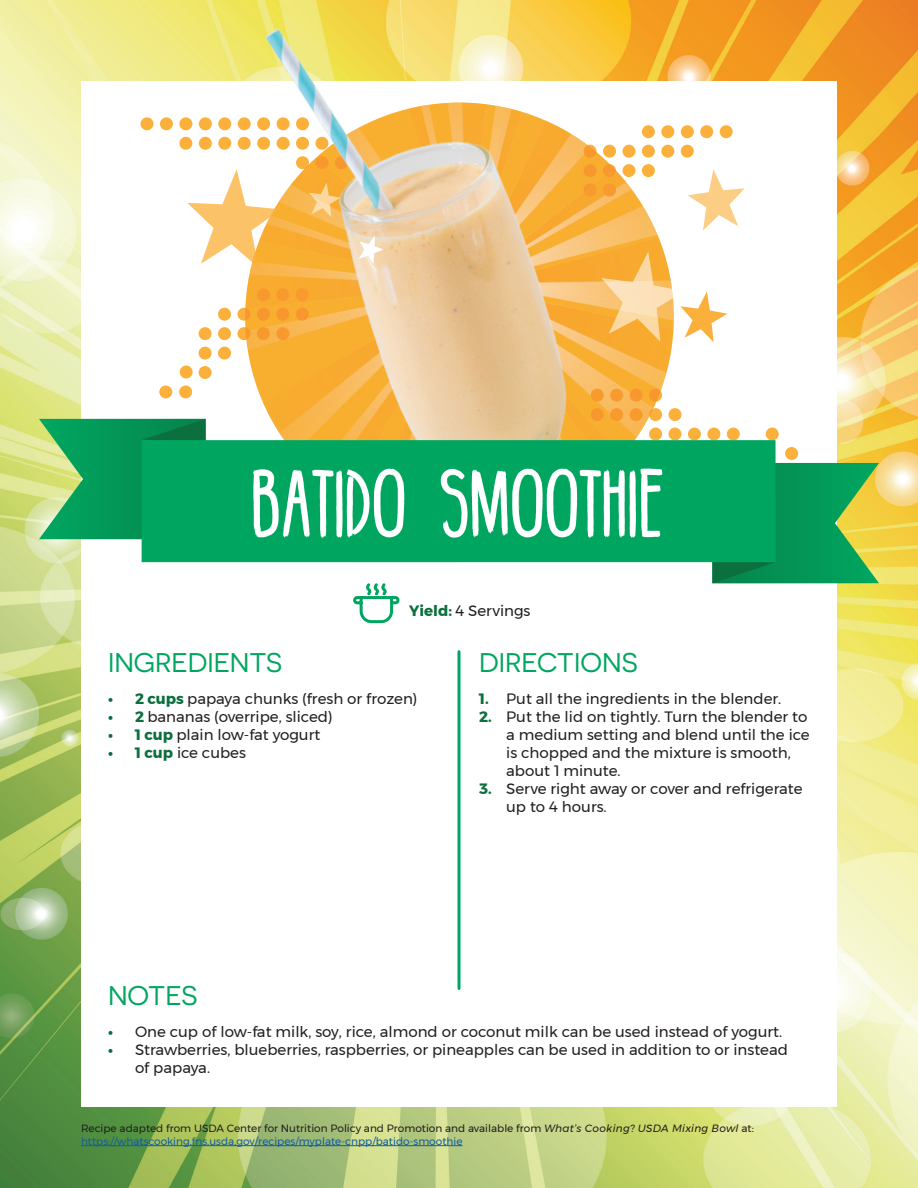
<style>
.page{position:relative;width:918px;height:1188px;background:#fff}
.page>*{position:absolute;margin:0;border:0;box-sizing:border-box;transform-origin:0 0}
.t1{font:69px "BELLABOO";color:#fff}
.t2{font:27px "Novecentosanswide";color:#00a660}
.t3{font:15px/18px "Montserrat";color:#231f20}
.t4{font:10.5px/12.6px "Montserrat";color:#231f20}
.s1{font-weight:700;color:#0b6f3e}
.s2{font-style:italic}
.s3{color:#135e9a}
</style>
<div class="page">
<img style="left:0;top:0;width:918px;height:1188px">
<div style="left:81px;top:81px;width:756px;height:1026px;background:#fff"></div>
<div style="left:669px;top:428px;width:12px;height:13px;background:#fbb03b;border-radius:50%"></div>
<div style="left:707px;top:428px;width:13px;height:13px;background:#fbb03b;border-radius:50%"></div>
<div style="left:669px;top:408px;width:12px;height:13px;background:#fbb03b;border-radius:50%"></div>
<div style="left:785px;top:447px;width:13px;height:13px;background:#fbb03b;border-radius:50%"></div>
<svg style="left:649px;top:389px;width:13px;height:13px"></svg>
<div style="left:649px;top:428px;width:13px;height:13px;background:#fbb03b;border-radius:50%"></div>
<div style="left:688px;top:428px;width:13px;height:13px;background:#fbb03b;border-radius:50%"></div>
<div style="left:727px;top:428px;width:13px;height:13px;background:#fbb03b;border-radius:50%"></div>
<div style="left:766px;top:428px;width:13px;height:13px;background:#fbb03b;border-radius:50%"></div>
<div style="left:649px;top:408px;width:13px;height:13px;background:#fbb03b;border-radius:50%"></div>
<div style="left:141px;top:117px;width:12px;height:13px;background:#fbb03b;border-radius:50%"></div>
<div style="left:179px;top:117px;width:13px;height:13px;background:#fbb03b;border-radius:50%"></div>
<div style="left:218px;top:117px;width:13px;height:13px;background:#fbb03b;border-radius:50%"></div>
<div style="left:179px;top:137px;width:13px;height:13px;background:#fbb03b;border-radius:50%"></div>
<div style="left:218px;top:137px;width:13px;height:13px;background:#fbb03b;border-radius:50%"></div>
<div style="left:160px;top:117px;width:13px;height:13px;background:#fbb03b;border-radius:50%"></div>
<div style="left:199px;top:117px;width:13px;height:13px;background:#fbb03b;border-radius:50%"></div>
<div style="left:238px;top:117px;width:13px;height:13px;background:#fbb03b;border-radius:50%"></div>
<div style="left:199px;top:137px;width:13px;height:13px;background:#fbb03b;border-radius:50%"></div>
<div style="left:238px;top:137px;width:13px;height:13px;background:#fbb03b;border-radius:50%"></div>
<div style="left:661px;top:145px;width:13px;height:13px;background:#fbb03b;border-radius:50%"></div>
<div style="left:681px;top:145px;width:13px;height:13px;background:#fbb03b;border-radius:50%"></div>
<div style="left:642px;top:145px;width:13px;height:13px;background:#fbb03b;border-radius:50%"></div>
<div style="left:661px;top:125px;width:13px;height:13px;background:#fbb03b;border-radius:50%"></div>
<div style="left:700px;top:125px;width:13px;height:13px;background:#fbb03b;border-radius:50%"></div>
<div style="left:681px;top:125px;width:13px;height:13px;background:#fbb03b;border-radius:50%"></div>
<div style="left:642px;top:125px;width:13px;height:13px;background:#fbb03b;border-radius:50%"></div>
<div style="left:642px;top:164px;width:13px;height:13px;background:#fbb03b;border-radius:50%"></div>
<div style="left:720px;top:125px;width:13px;height:13px;background:#fbb03b;border-radius:50%"></div>
<hr style="left:458px;top:652px;width:2px;height:336px;background:#00a660">
<div style="left:218px;top:327px;width:13px;height:13px;background:#fbb03b;border-radius:50%"></div>
<div style="left:218px;top:308px;width:13px;height:13px;background:#fbb03b;border-radius:50%"></div>
<div style="left:179px;top:385px;width:13px;height:13px;background:#fbb03b;border-radius:50%"></div>
<div style="left:159px;top:385px;width:13px;height:13px;background:#fbb03b;border-radius:50%"></div>
<div style="left:218px;top:347px;width:13px;height:13px;background:#fbb03b;border-radius:50%"></div>
<div style="left:199px;top:366px;width:13px;height:13px;background:#fbb03b;border-radius:50%"></div>
<div style="left:199px;top:327px;width:13px;height:13px;background:#fbb03b;border-radius:50%"></div>
<div style="left:199px;top:347px;width:13px;height:13px;background:#fbb03b;border-radius:50%"></div>
<div style="left:180px;top:366px;width:13px;height:12px;background:#fbb03b;border-radius:50%"></div>
<svg style="left:237px;top:327px;width:13px;height:13px"></svg>
<svg style="left:237px;top:308px;width:13px;height:13px"></svg>
<hr style="left:81px;top:1145px;width:382px;height:1px;background:#135e9a">
<svg style="left:353px;top:583px;width:47px;height:41px"></svg>
<img style="left:252px;top:18px;width:394px;height:422px">
<svg style="left:187px;top:169px;width:94px;height:99px"></svg>
<svg style="left:687px;top:169px;width:58px;height:62px"></svg>
<svg style="left:309px;top:183px;width:32px;height:34px"></svg>
<svg style="left:358px;top:235px;width:25px;height:29px"></svg>
<svg style="left:601px;top:252px;width:126px;height:90px"></svg>
<svg style="left:712px;top:463px;width:167px;height:120px;background:#30a253"></svg>
<svg style="left:39px;top:419px;width:167px;height:120px;background:#2da562"></svg>
<div style="left:142px;top:440px;width:634px;height:122px;background:#00a660"></div>
<h1 class="t1" style="left:250px;top:458px;width:416px">BATIDO SMOOTHIE</h1>
<p class="t3" style="left:409px;top:602px;width:123px"><span class="s1">Yield:</span> 4 Servings</p>
<h2 class="t2" style="left:108px;top:647px;width:176px">INGREDIENTS</h2>
<p class="t3" style="left:108px;top:689px;width:311px"><span class="s1">• 2 cups</span> papaya chunks (fresh or frozen)</p>
<p class="t3" style="left:108px;top:707px;width:226px"><span class="s1">• 2</span> bananas (overripe, sliced)</p>
<p class="t3" style="left:108px;top:725px;width:214px"><span class="s1">• 1 cup</span> plain low-fat yogurt</p>
<p class="t3" style="left:108px;top:743px;width:139px"><span class="s1">• 1 cup</span> ice cubes</p>
<h2 class="t2" style="left:479px;top:647px;width:160px">DIRECTIONS</h2>
<p class="t3" style="left:479px;top:689px;width:304px"><span class="s1">1.</span> Put all the ingredients in the blender.</p>
<p class="t3" style="left:506px;top:707px;width:305px;text-indent:-27px"><span class="s1">2.</span> Put the lid on tightly. Turn the blender to a medium setting and blend until the ice is chopped and the mixture is smooth, about 1 minute.</p>
<p class="t3" style="left:506px;top:779px;width:298px;text-indent:-27px"><span class="s1">3.</span> Serve right away or cover and refrigerate up to 4 hours.</p>
<h2 class="t2" style="left:108px;top:980px;width:91px">NOTES</h2>
<p class="t3" style="left:108px;top:1022px;width:676px"><span class="s1">•</span> One cup of low-fat milk, soy, rice, almond or coconut milk can be used instead of yogurt.</p>
<p class="t3" style="left:135px;top:1040px;width:655px;text-indent:-27px"><span class="s1">•</span> Strawberries, blueberries, raspberries, or pineapples can be used in addition to or instead of papaya.</p>
<p class="t4" style="left:81px;top:1122px;width:674px">Recipe adapted from USDA Center for Nutrition Policy and Promotion and available from <span class="s2">What’s Cooking? USDA Mixing Bowl</span> at: <span class="s3">https://whatscooking.fns.usda.gov/recipes/myplate-cnpp/batido-smoothie</span></p>
</div>
